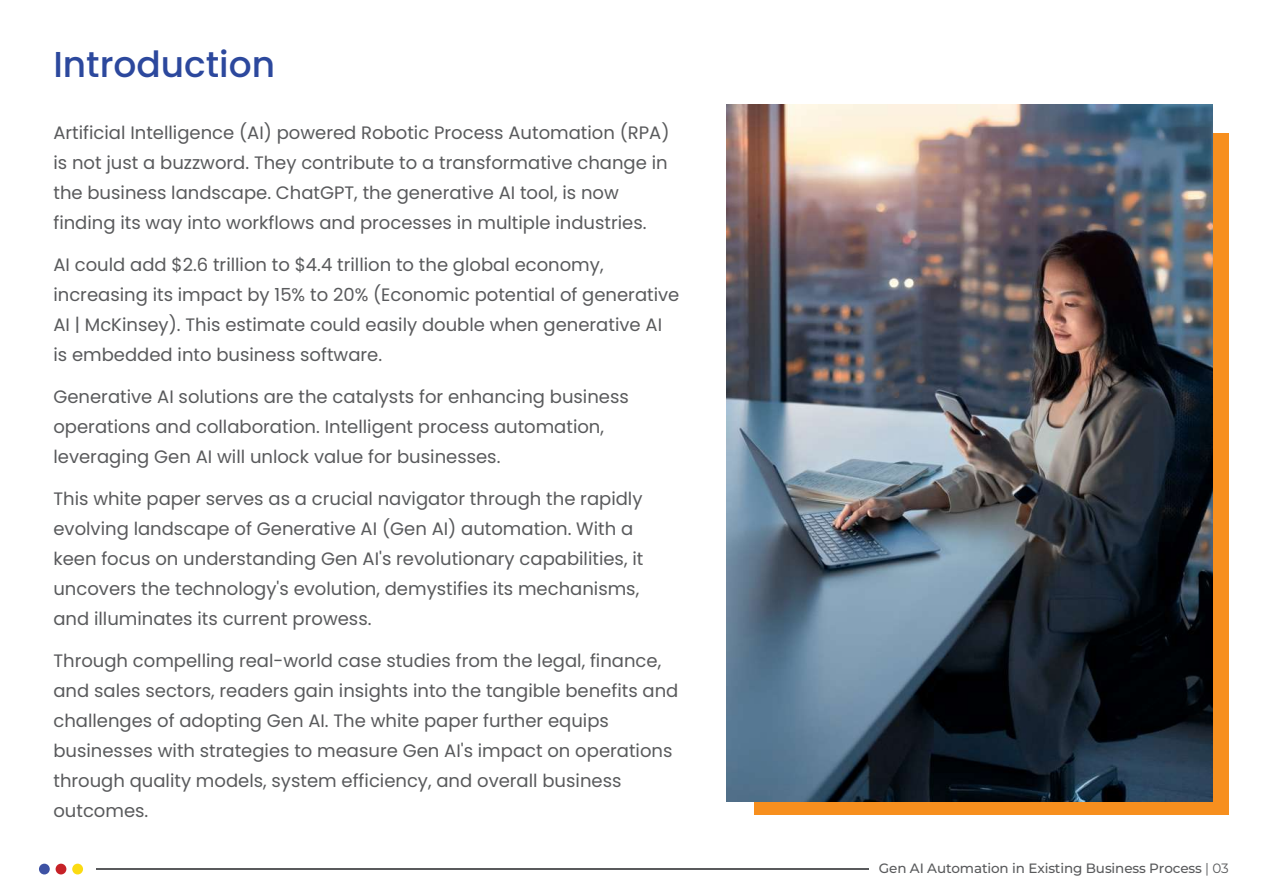
<style>
.page{position:relative;width:1263px;height:893px;background:#fff}
.page>*{position:absolute;margin:0;border:0;box-sizing:border-box;transform-origin:0 0}
.t1{font:500 36px "Poppins";color:#2c489d}
.t2{font:18px/30px "Poppins";color:#595a5c}
.t3{font:500 13.5px "Montserrat";letter-spacing:-.01em;color:#595a5c}
.s1{font-weight:400}
</style>
<div class="page">
<div style="left:754px;top:134px;width:474px;height:681px;background:#f78f1e"></div>
<img style="left:727px;top:104px;width:486px;height:698px">
<hr style="left:96px;top:868px;width:772px;height:1px;background:#595a5c">
<div style="left:39px;top:864px;width:11px;height:10px;background:#3e52a4;border-radius:50%"></div>
<div style="left:56px;top:864px;width:10px;height:10px;background:#c62127;border-radius:50%"></div>
<div style="left:72px;top:864px;width:11px;height:10px;background:#fbdb12;border-radius:50%"></div>
<h1 class="t1" style="left:53px;top:43px;width:223px">Introduction</h1>
<p class="t2" style="left:53px;top:118px;width:618px">Artificial Intelligence (AI) powered Robotic Process Automation (RPA) is not just a buzzword. They contribute to a transformative change in the business landscape. ChatGPT, the generative AI tool, is now finding its way into workflows and processes in multiple industries.</p>
<p class="t2" style="left:53px;top:250px;width:627px">AI could add $2.6 trillion to $4.4 trillion to the global economy, increasing its impact by 15% to 20% (Economic potential of generative AI | McKinsey). This estimate could easily double when generative AI is embedded into business software.</p>
<p class="t2" style="left:53px;top:382px;width:577px">Generative AI solutions are the catalysts for enhancing business operations and collaboration. Intelligent process automation, leveraging Gen AI will unlock value for businesses.</p>
<p class="t2" style="left:53px;top:484px;width:591px">This white paper serves as a crucial navigator through the rapidly evolving landscape of Generative AI (Gen AI) automation. With a keen focus on understanding Gen AI's revolutionary capabilities, it uncovers the technology's evolution, demystifies its mechanisms, and illuminates its current prowess.</p>
<p class="t2" style="left:53px;top:646px;width:626px">Through compelling real-world case studies from the legal, finance, and sales sectors, readers gain insights into the tangible benefits and challenges of adopting Gen AI. The white paper further equips businesses with strategies to measure Gen AI's impact on operations through quality models, system efficiency, and overall business outcomes.</p>
<p class="t3" style="left:879px;top:859px;width:351px">Gen AI Automation in Existing Business Process <span class="s1">| 03</span></p>
</div>
